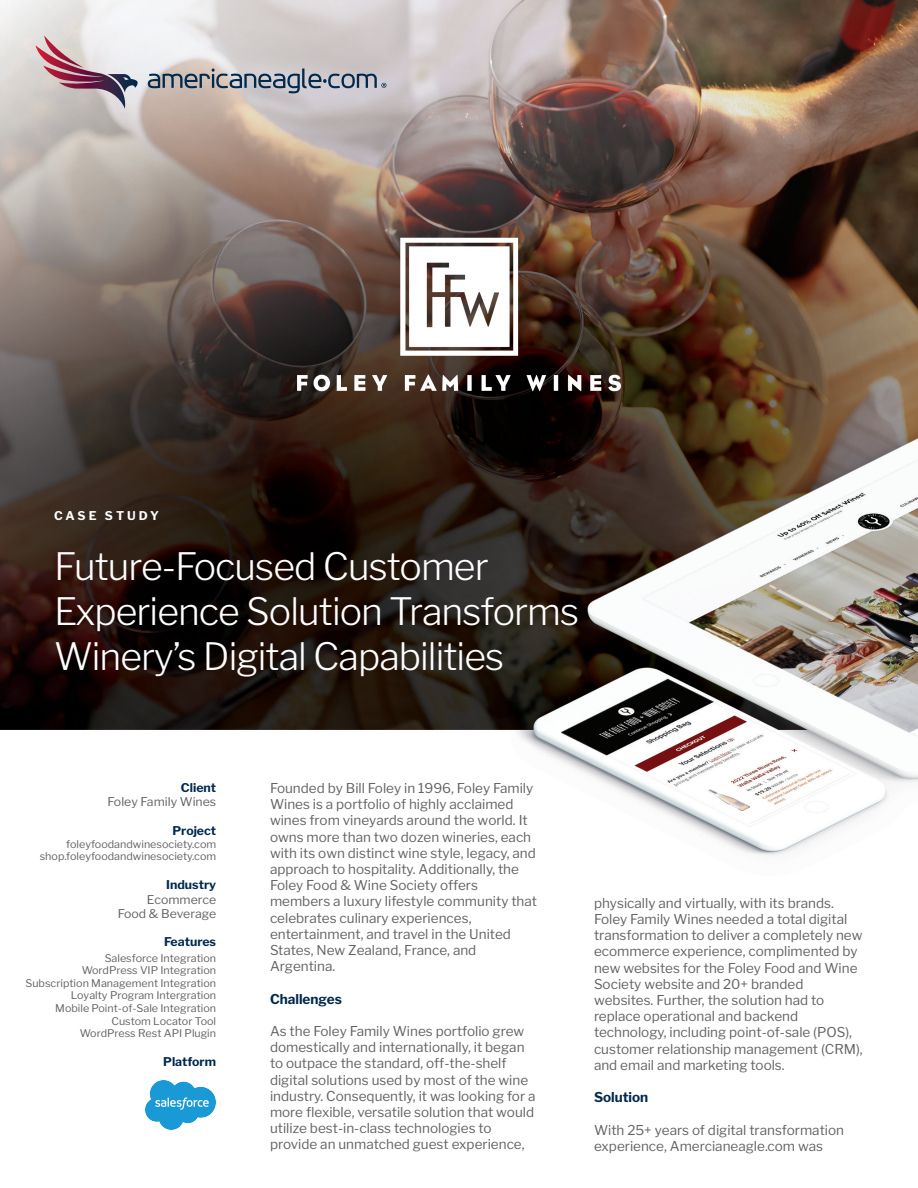
<style>
.page{position:relative;width:918px;height:1188px;background:#fff}
.page>*{position:absolute;margin:0;border:0;box-sizing:border-box;transform-origin:0 0}
.t1{font:300 37.5px/45px "Libre Franklin";letter-spacing:-.025em;color:#fff}
.t2{font:13.5px/16.2px "Libre Franklin";color:#636366}
.t3{font:700 13.5px "Libre Franklin";color:#00294e}
.t4{font:12px/14.4px "Libre Franklin";color:#636366;text-align:right}
.t5{font:700 12px "Libre Franklin";color:#00294e}
.t6{font:700 12px "Libre Franklin";letter-spacing:.25em;color:#fff}
.t7{font:10.5px/12.6px "Libre Franklin";color:#636366;text-align:right}
</style>
<div class="page">
<img style="left:0;top:0;width:918px;height:1130px">
<svg style="left:35px;top:35px;width:103px;height:74px;background:#c3b0b6"></svg>
<svg style="left:148px;top:69px;width:238px;height:24px;background:#9fa1a9"></svg>
<img style="left:223px;top:181px;width:472px;height:266px">
<img style="left:146px;top:1080px;width:70px;height:49px">
<p class="t6" style="left:54px;top:509px;width:106px">CASE STUDY</p>
<h1 class="t1" style="left:54px;top:544px;width:527px">Future-Focused Customer<br>Experience Solution Transforms<br>Winery’s Digital Capabilities</h1>
<p class="t5" style="left:181px;top:780px;width:37px">Client</p>
<p class="t4" style="left:108px;top:795px;width:110px">Foley Family Wines</p>
<p class="t5" style="left:173px;top:824px;width:45px">Project</p>
<p class="t7" style="left:40px;top:838px;width:178px">foleyfoodandwinesociety.com shop.foleyfoodandwinesociety.com</p>
<p class="t5" style="left:166px;top:878px;width:52px">Industry</p>
<p class="t4" style="left:118px;top:892px;width:100px">Ecommerce<br>Food &amp; Beverage</p>
<p class="t5" style="left:164px;top:934px;width:54px">Features</p>
<p class="t7" style="left:25px;top:951px;width:192px">Salesforce Integration<br>WordPress VIP Integration<br>Subscription Management Integration<br>Loyalty Program Intergration<br>Mobile Point-of-Sale Integration<br>Custom Locator Tool<br>WordPress Rest API Plugin</p>
<p class="t5" style="left:163px;top:1055px;width:54px">Platform</p>
<p class="t2" style="left:270px;top:780px;width:269px">Founded by Bill Foley in 1996, Foley Family Wines is a portfolio of highly acclaimed wines from vineyards around the world. It owns more than two dozen wineries, each with its own distinct wine style, legacy, and approach to hospitality. Additionally, the Foley Food &amp; Wine Society offers members a luxury lifestyle community that celebrates culinary experiences, entertainment, and travel in the United States, New Zealand, France, and Argentina.</p>
<p class="t3" style="left:270px;top:991px;width:73px">Challenges</p>
<p class="t2" style="left:270px;top:1023px;width:267px">As the Foley Family Wines portfolio grew domestically and internationally, it began to outpace the standard, off-the-shelf digital solutions used by most of the wine industry. Consequently, it was looking for a more flexible, versatile solution that would utilize best-in-class technologies to provide an unmatched guest experience,</p>
<p class="t2" style="left:594px;top:895px;width:270px">physically and virtually, with its brands.<br>Foley Family Wines needed a total digital transformation to deliver a completely new ecommerce experience, complimented by new websites for the Foley Food and Wine Society website and 20+ branded websites. Further, the solution had to replace operational and backend technology, including point-of-sale (POS), customer relationship management (CRM), and email and marketing tools.</p>
<p class="t3" style="left:594px;top:1089px;width:56px">Solution</p>
<p class="t2" style="left:594px;top:1122px;width:252px">With 25+ years of digital transformation experience, Amercianeagle.com was</p>
</div>
